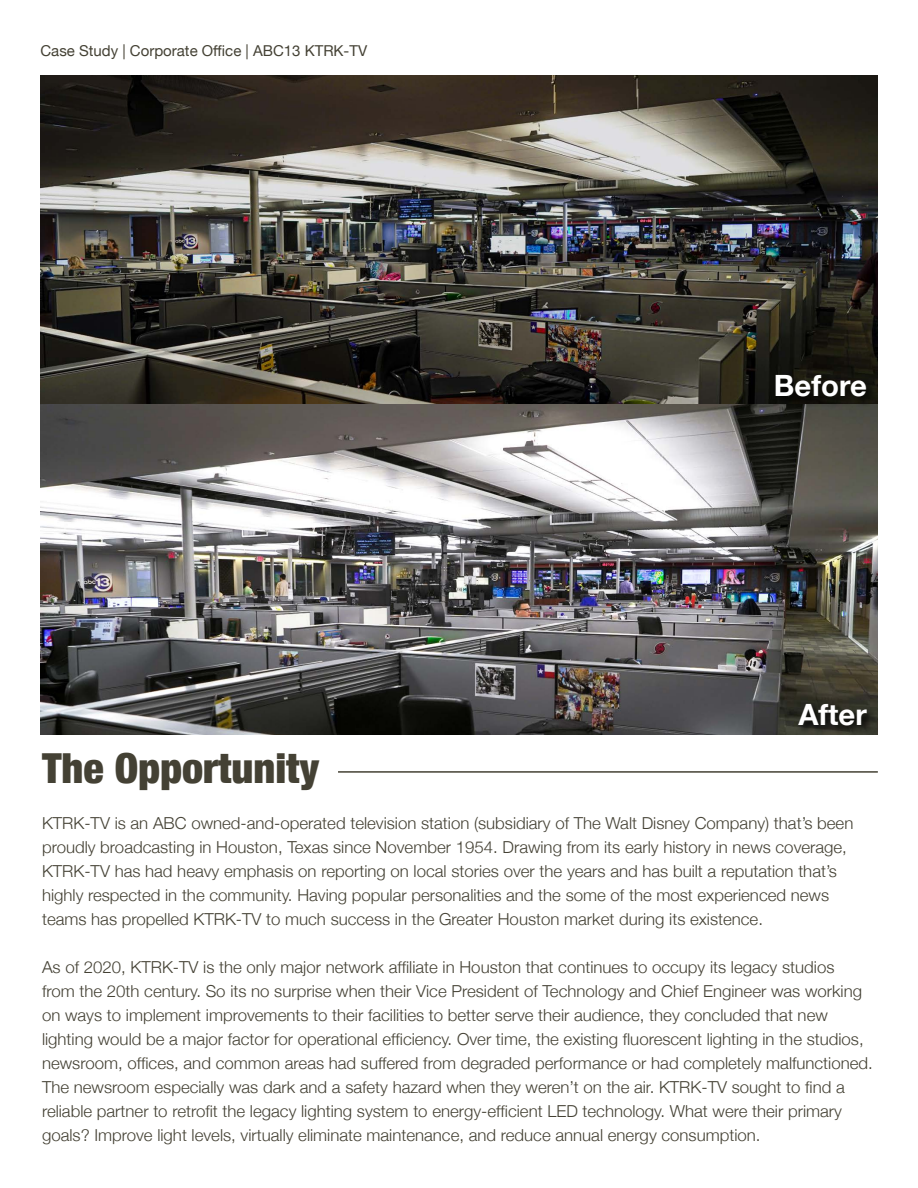
<style>
.page{position:relative;width:918px;height:1188px;background:#fff}
.page>*{position:absolute;margin:0;border:0;box-sizing:border-box;transform-origin:0 0}
.t1{font:900 condensed 41.4px "Helvetica Neue";color:#444134}
.t2{font:700 29.4px "Helvetica Neue";color:#fff}
.t3{font:300 16.5px/24px "Helvetica Neue";color:#444134}
.t4{font:15px "Helvetica Neue";color:#444134}
</style>
<div class="page">
<hr style="left:338px;top:771px;width:540px;height:2px;background:#444134">
<img style="left:40px;top:75px;width:838px;height:659px">
<svg style="left:773px;top:372px;width:104px;height:36px;background:#171610"></svg>
<svg style="left:796px;top:702px;width:82px;height:33px;background:#282820"></svg>
<p class="t4" style="left:40px;top:40px;width:328px">Case Study | Corporate Office | ABC13 KTRK-TV</p>
<h2 class="t2" style="left:774px;top:362px;width:94px">Before</h2>
<h2 class="t2" style="left:798px;top:692px;width:70px">After</h2>
<h1 class="t1" style="left:42px;top:734px;width:279px">The Opportunity</h1>
<p class="t3" style="left:42px;top:810px;width:813px">KTRK-TV is an ABC owned-and-operated television station (subsidiary of The Walt Disney Company) that’s been proudly broadcasting in Houston, Texas since November 1954. Drawing from its early history in news coverage, KTRK-TV has had heavy emphasis on reporting on local stories over the years and has built a reputation that’s highly respected in the community. Having popular personalities and the some of the most experienced news teams has propelled KTRK-TV to much success in the Greater Houston market during its existence.</p>
<p class="t3" style="left:42px;top:954px;width:832px">As of 2020, KTRK-TV is the only major network affiliate in Houston that continues to occupy its legacy studios<br>from the 20th century. So its no surprise when their Vice President of Technology and Chief Engineer was working on ways to implement improvements to their facilities to better serve their audience, they concluded that new lighting would be a major factor for operational efficiency. Over time, the existing fluorescent lighting in the studios, newsroom, offices, and common areas had suffered from degraded performance or had completely malfunctioned.<br>The newsroom especially was dark and a safety hazard when they weren’t on the air. KTRK-TV sought to find a reliable partner to retrofit the legacy lighting system to energy-efficient LED technology. What were their primary goals? Improve light levels, virtually eliminate maintenance, and reduce annual energy consumption.</p>
</div>
